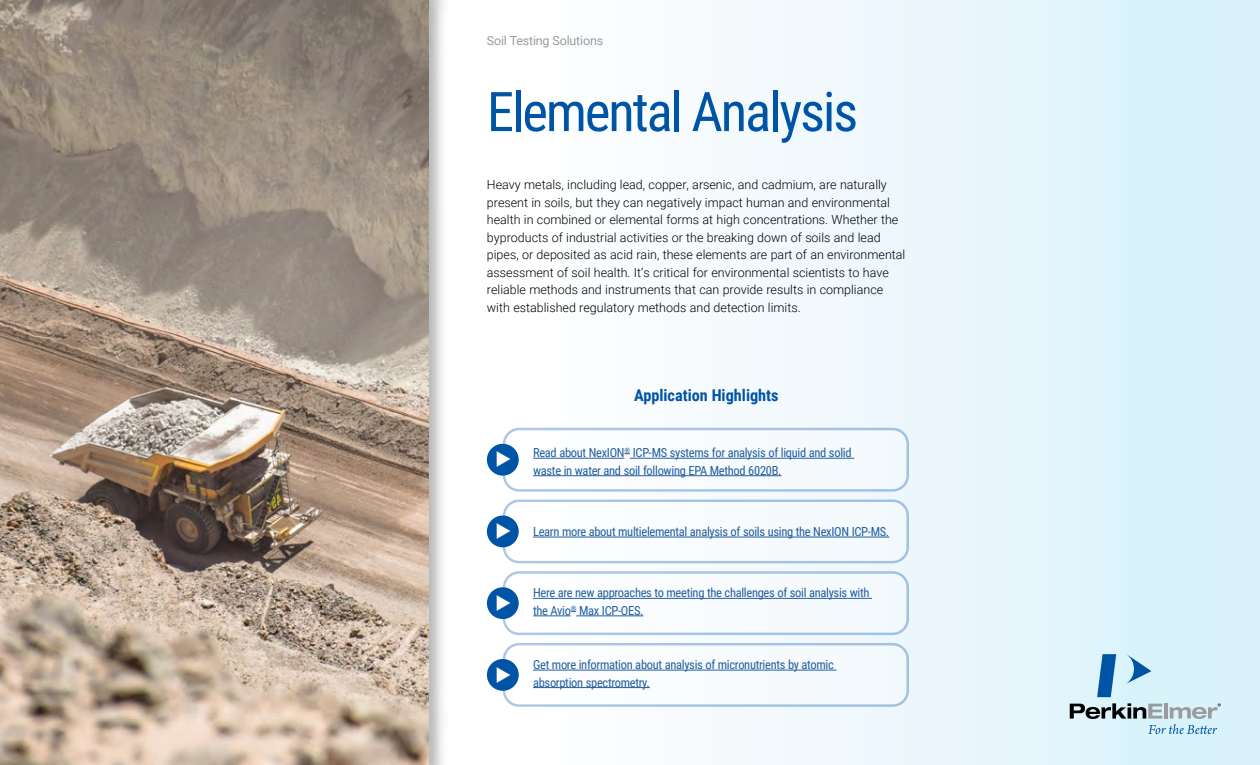
<style>
.page{position:relative;width:1260px;height:765px;background:#fff}
.page>*{position:absolute;margin:0;border:0;box-sizing:border-box;transform-origin:0 0}
.t1{font:54.75px "Roboto Condensed";letter-spacing:-.04em;color:#0054a6}
.t2{font:700 16.25px "Roboto Condensed";color:#0054a6}
.t3{font:300 12.5px/17.5px "Roboto";color:#000}
.t4{font:12.5px/17.5px "Roboto Condensed";letter-spacing:-.025em;color:#215e9e}
.t5{font:12.5px "Roboto";letter-spacing:-.015em;color:#999b9e}
</style>
<div class="page">
<div style="left:537px;top:0;width:723px;height:765px;background:linear-gradient(to right,#fffefe,#d7f1fb)"></div>
<svg style="left:1127px;top:654px;width:24px;height:30px"></svg>
<svg style="left:1097px;top:654px;width:19px;height:43px"></svg>
<svg style="left:1070px;top:703px;width:151px;height:31px;background:#b2c6cf"></svg>
<div style="left:504px;top:429px;width:404px;height:61px;background:#f8fbfd;border-radius:15px"></div>
<div style="left:503px;top:428px;width:406px;height:64px;border:2px solid #0054a6;border-radius:15px"></div>
<div style="left:487px;top:444px;width:32px;height:32px;background:#0054a6;border-radius:50%"></div>
<div style="left:504px;top:501px;width:404px;height:61px;background:#f8fbfd;border-radius:15px"></div>
<div style="left:503px;top:500px;width:406px;height:63px;border:2px solid #0054a6;border-radius:15px"></div>
<div style="left:487px;top:516px;width:32px;height:31px;background:#0054a6;border-radius:50%"></div>
<div style="left:504px;top:572px;width:404px;height:62px;background:#f8fbfd;border-radius:15px"></div>
<div style="left:503px;top:571px;width:406px;height:64px;border:2px solid #0054a6;border-radius:15px"></div>
<div style="left:487px;top:587px;width:32px;height:32px;background:#0054a6;border-radius:50%"></div>
<div style="left:504px;top:644px;width:404px;height:62px;background:#f8fbfd;border-radius:15px"></div>
<div style="left:503px;top:643px;width:406px;height:64px;border:2px solid #0054a6;border-radius:15px"></div>
<div style="left:487px;top:659px;width:32px;height:32px;background:#0054a6;border-radius:50%"></div>
<hr style="left:533px;top:458px;width:91px;height:1px;background:#215e9e">
<hr style="left:630px;top:458px;width:224px;height:1px;background:#215e9e">
<hr style="left:533px;top:475px;width:249px;height:1px;background:#215e9e">
<hr style="left:533px;top:537px;width:356px;height:1px;background:#215e9e">
<hr style="left:533px;top:598px;width:339px;height:1px;background:#215e9e">
<hr style="left:533px;top:616px;width:38px;height:1px;background:#215e9e">
<hr style="left:576px;top:616px;width:67px;height:1px;background:#215e9e">
<hr style="left:533px;top:670px;width:303px;height:1px;background:#215e9e">
<hr style="left:533px;top:687px;width:117px;height:1px;background:#215e9e">
<div style="left:0;top:0;width:449px;height:765px;background:#000;opacity:.3"></div>
<img style="left:0;top:0;width:428px;height:765px">
<p class="t5" style="left:487px;top:32px;width:118px">Soil Testing Solutions</p>
<h1 class="t1" style="left:487px;top:73px;width:373px">Elemental Analysis</h1>
<p class="t3" style="left:487px;top:176px;width:420px">Heavy metals, including lead, copper, arsenic, and cadmium, are naturally present in soils, but they can negatively impact human and environmental health in combined or elemental forms at high concentrations. Whether the byproducts of industrial activities or the breaking down of soils and lead pipes, or deposited as acid rain, these elements are part of an environmental assessment of soil health. It’s critical for environmental scientists to have reliable methods and instruments that can provide results in compliance with established regulatory methods and detection limits.</p>
<h2 class="t2" style="left:634px;top:384px;width:146px">Application Highlights</h2>
<p class="t4" style="left:533px;top:444px;width:320px">Read about NexION<sup>®</sup> ICP-MS systems for analysis of liquid and solid waste in water and soil following EPA Method 6020B.</p>
<p class="t4" style="left:533px;top:522px;width:358px">Learn more about multielemental analysis of soils using the NexION ICP-MS.</p>
<p class="t4" style="left:533px;top:584px;width:338px">Here are new approaches to meeting the challenges of soil analysis with the Avio<sup>®</sup> Max ICP-OES.</p>
<p class="t4" style="left:533px;top:656px;width:302px">Get more information about analysis of micronutrients by atomic absorption spectrometry.</p>
</div>
